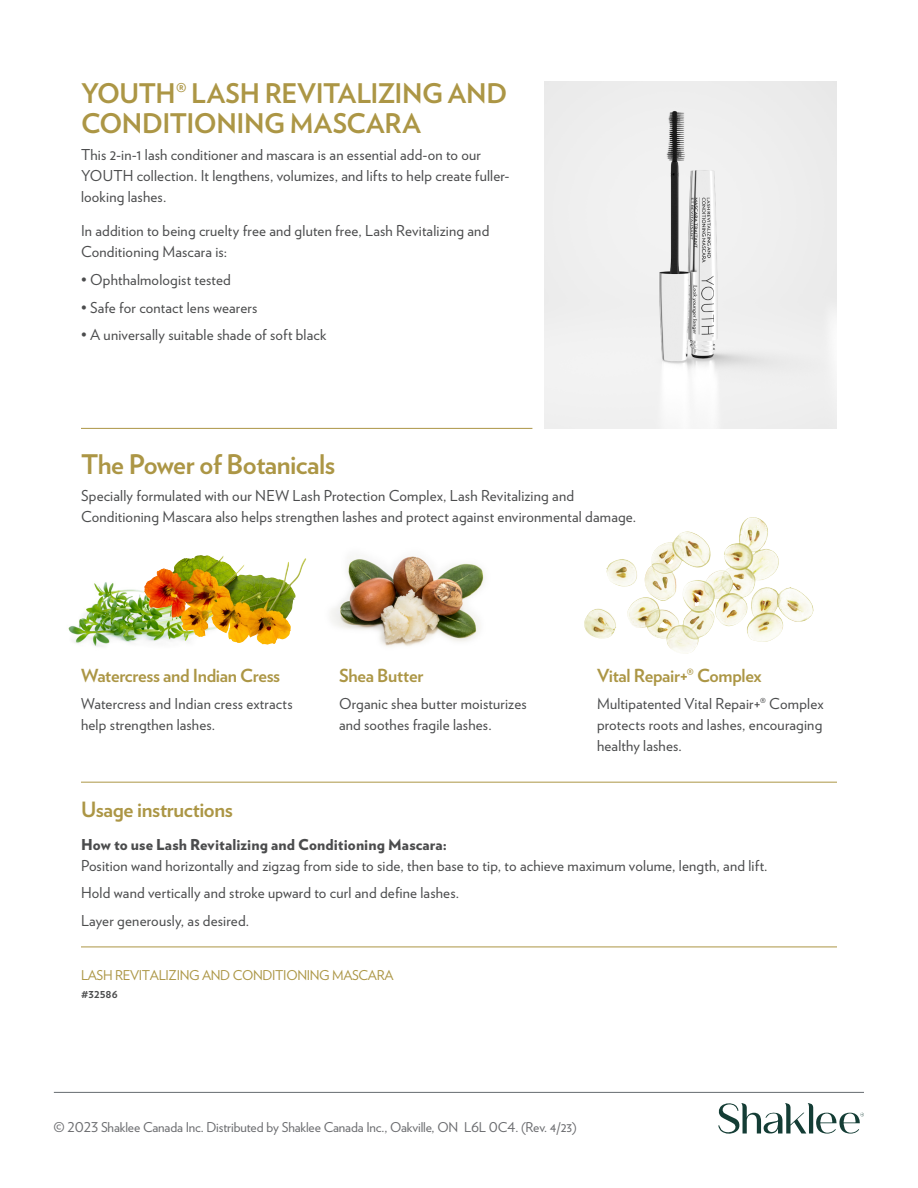
<style>
.page{position:relative;width:918px;height:1188px;background:#fff}
.page>*{position:absolute;margin:0;border:0;box-sizing:border-box;transform-origin:0 0}
.H2-Product_Sheet{font:700 27px/30px "Verlag";letter-spacing:-.015em;color:#ac9645}
.H2-Product_Sheet-2{font:700 21px "Verlag";letter-spacing:-.02em;color:#ac9645}
.H2-Product_Sheet-3{font:700 18px "Verlag";letter-spacing:-.015em;color:#ac9645}
.Body-Product{font:15px/21px "Verlag";letter-spacing:.01em;color:#4b4c4d}
.footnote{font:13.5px "Verlag";letter-spacing:-.01em;color:#6c6d70}
.Main_Paragraph_Suppo{font:13.5px "Verlag";letter-spacing:-.025em;color:#ac9645}
.Main_Paragraph_Suppo-2{font:700 12px "Verlag";letter-spacing:.01em;color:#4b4c4d}
.s1{font-weight:900}
</style>
<div class="page">
<img style="left:627px;top:517px;width:152px;height:137px">
<img style="left:297px;top:556px;width:187px;height:91px">
<img style="left:68px;top:562px;width:221px;height:85px">
<img style="left:144px;top:555px;width:86px;height:84px">
<hr style="left:81px;top:428px;width:451px;height:1px;background:#ac9645">
<img style="left:544px;top:81px;width:293px;height:348px">
<hr style="left:81px;top:782px;width:756px;height:1px;background:#ac9645">
<hr style="left:81px;top:947px;width:756px;height:1px;background:#ac9645">
<hr style="left:54px;top:1092px;width:810px;height:1px;background:#666b70">
<svg style="left:718px;top:1103px;width:146px;height:31px"></svg>
<p class="H2-Product_Sheet" style="left:81px;top:76px;width:428px">YOUTH® LASH REVITALIZING AND<br>CONDITIONING MASCARA</p>
<p class="Body-Product" style="left:81px;top:143px;width:430px">This 2-in-1 lash conditioner and mascara is an essential add-on to our<br>YOUTH collection. It lengthens, volumizes, and lifts to help create fuller&shy;looking lashes.</p>
<p class="Body-Product" style="left:81px;top:219px;width:410px">In addition to being cruelty free and gluten free, Lash Revitalizing and<br>Conditioning Mascara is:</p>
<p class="Body-Product" style="left:81px;top:268px;width:151px">• Ophthalmologist tested</p>
<p class="Body-Product" style="left:81px;top:296px;width:178px">• Safe for contact lens wearers</p>
<p class="Body-Product" style="left:81px;top:324px;width:247px">• A universally suitable shade of soft black</p>
<p class="H2-Product_Sheet" style="left:81px;top:448px;width:256px">The Power of Botanicals</p>
<p class="Body-Product" style="left:81px;top:485px;width:557px">Specially formulated with our NEW Lash Protection Complex, Lash Revitalizing and<br>Conditioning Mascara also helps strengthen lashes and protect against environmental damage.</p>
<p class="H2-Product_Sheet-3" style="left:81px;top:661px;width:201px">Watercress and Indian Cress</p>
<p class="Body-Product" style="left:81px;top:692px;width:213px">Watercress and Indian cress extracts help strengthen lashes.</p>
<p class="H2-Product_Sheet-3" style="left:339px;top:661px;width:86px">Shea Butter</p>
<p class="Body-Product" style="left:339px;top:692px;width:189px">Organic shea butter moisturizes and soothes fragile lashes.</p>
<p class="H2-Product_Sheet-3" style="left:597px;top:661px;width:166px">Vital Repair+® Complex</p>
<p class="Body-Product" style="left:597px;top:692px;width:228px;text-align:justify">Multipatented Vital Repair+® Complex protects roots and lashes, encouraging healthy lashes.</p>
<p class="H2-Product_Sheet-2" style="left:81px;top:793px;width:153px">Usage instructions</p>
<p class="Body-Product" style="left:81px;top:833px;width:688px"><span class="s1">How to use Lash Revitalizing and Conditioning Mascara:<br></span>Position wand horizontally and zigzag from side to side, then base to tip, to achieve maximum volume, length, and lift.</p>
<p class="Body-Product" style="left:81px;top:882px;width:380px">Hold wand vertically and stroke upward to curl and define lashes.</p>
<p class="Body-Product" style="left:81px;top:910px;width:170px">Layer generously, as desired.</p>
<p class="Main_Paragraph_Suppo" style="left:81px;top:965px;width:314px">LASH REVITALIZING AND CONDITIONING MASCARA</p>
<p class="Main_Paragraph_Suppo-2" style="left:81px;top:984px;width:38px">#32586</p>
<p class="footnote" style="left:53px;top:1117px;width:525px">© 2023 Shaklee Canada Inc. Distributed by Shaklee Canada Inc., Oakville, ON L6L 0C4. (Rev. 4/23)</p>
</div>
